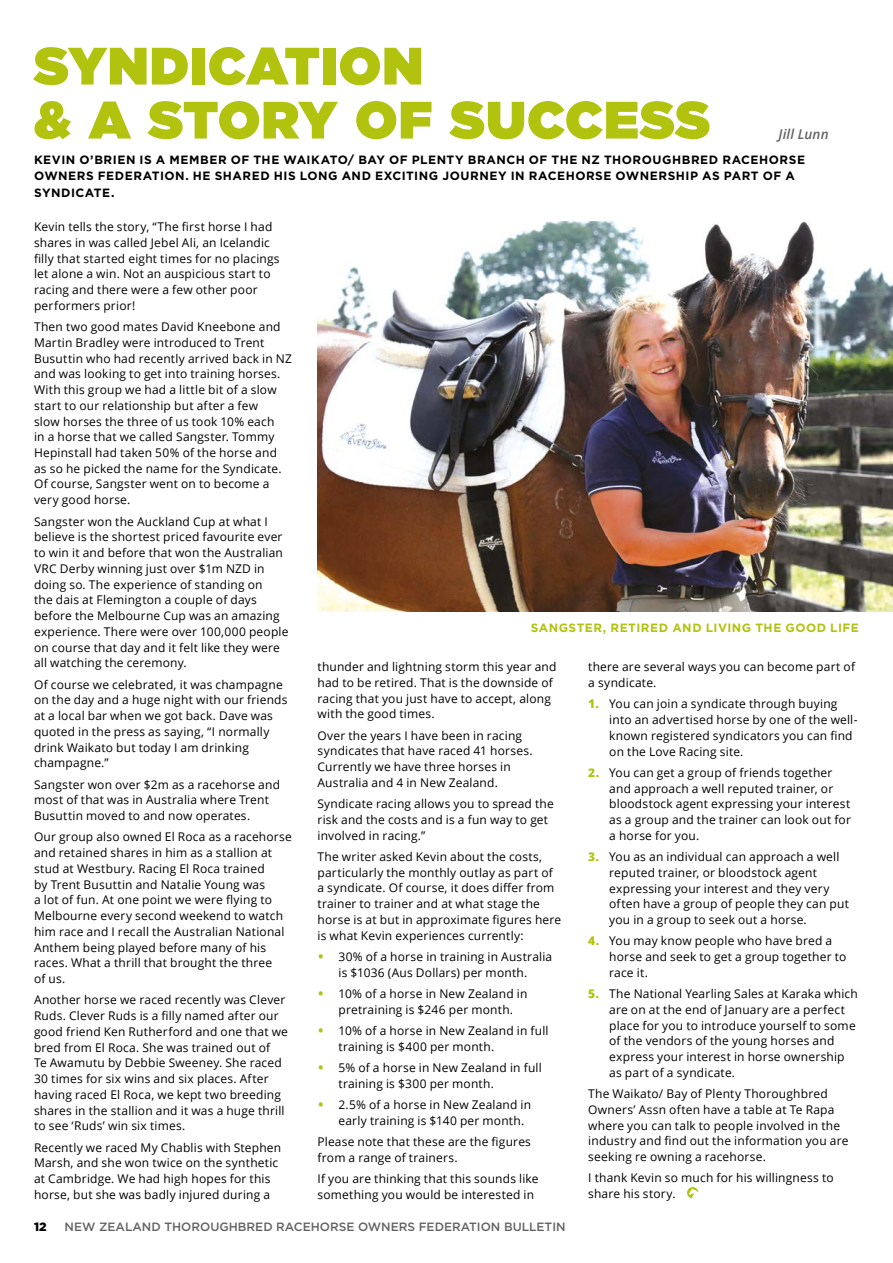
<style>
.page{position:relative;width:893px;height:1263px;background:#fff}
.page>*{position:absolute;margin:0;border:0;box-sizing:border-box;transform-origin:0 0}
.t1{font:900 52.5px/54px "Gotham";letter-spacing:.02em;color:#b1c30f}
.t2{font:italic 600 13.5px "Open Sans";letter-spacing:.015em;color:#646363}
.t3{font:12px/15.8px "Open Sans";letter-spacing:.015em;color:#000}
.t4{font:700 12px/16.5px "Gotham";letter-spacing:.045em;color:#000}
.t5{font:500 12px "Gotham";color:#646363}
.t6{font:700 12px "Gotham";letter-spacing:.04em;color:#b1c30f}
.t7{font:900 12px "Gotham";color:#000}
.s1{font-size:18px;color:#b1c30f}
.s2{font-weight:800;color:#b1c30f}
</style>
<div class="page">
<img style="left:317px;top:222px;width:576px;height:389px">
<svg style="left:687px;top:1187px;width:11px;height:11px"></svg>
<h1 class="t1" style="left:34px;top:38px;width:678px">SYNDICATION<br>&amp; A STORY OF SUCCESS</h1>
<p class="t2" style="left:778px;top:124px;width:52px">Jill Lunn</p>
<p class="t4" style="left:34px;top:151px;width:772px">KEVIN O’BRIEN IS A MEMBER OF THE WAIKATO/ BAY OF PLENTY BRANCH OF THE NZ THOROUGHBRED RACEHORSE<br>OWNERS FEDERATION. HE SHARED HIS LONG AND EXCITING JOURNEY IN RACEHORSE OWNERSHIP AS PART OF A<br>SYNDICATE.</p>
<p class="t3" style="left:34px;top:218px;width:247px">Kevin tells the story, “The first horse I had shares in was called Jebel Ali, an Icelandic filly that started eight times for no placings let alone a win. Not an auspicious start to racing and there were a few other poor performers prior!</p>
<p class="t3" style="left:34px;top:318px;width:259px">Then two good mates David Kneebone and Martin Bradley were introduced to Trent Busuttin who had recently arrived back in NZ and was looking to get into training horses.<br>With this group we had a little bit of a slow start to our relationship but after a few<br>slow horses the three of us took 10% each<br>in a horse that we called Sangster. Tommy Hepinstall had taken 50% of the horse and as so he picked the name for the Syndicate.<br>Of course, Sangster went on to become a very good horse.</p>
<p class="t3" style="left:34px;top:513px;width:256px">Sangster won the Auckland Cup at what I believe is the shortest priced favourite ever to win it and before that won the Australian VRC Derby winning just over $1m NZD in doing so. The experience of standing on<br>the dais at Flemington a couple of days before the Melbourne Cup was an amazing experience. There were over 100,000 people on course that day and it felt like they were all watching the ceremony.</p>
<p class="t3" style="left:34px;top:676px;width:255px">Of course we celebrated, it was champagne on the day and a huge night with our friends at a local bar when we got back. Dave was quoted in the press as saying, “I normally drink Waikato but today I am drinking champagne.”</p>
<p class="t3" style="left:34px;top:776px;width:248px">Sangster won over $2m as a racehorse and most of that was in Australia where Trent<br>Busuttin moved to and now operates.</p>
<p class="t3" style="left:34px;top:829px;width:259px">Our group also owned El Roca as a racehorse and retained shares in him as a stallion at stud at Westbury. Racing El Roca trained<br>by Trent Busuttin and Natalie Young was<br>a lot of fun. At one point we were flying to Melbourne every second weekend to watch him race and I recall the Australian National Anthem being played before many of his races. What a thrill that brought the three<br>of us.</p>
<p class="t3" style="left:34px;top:992px;width:255px">Another horse we raced recently was Clever Ruds. Clever Ruds is a filly named after our good friend Ken Rutherford and one that we bred from El Roca. She was trained out of<br>Te Awamutu by Debbie Sweeney. She raced 30 times for six wins and six places. After having raced El Roca, we kept two breeding shares in the stallion and it was a huge thrill to see ‘Ruds’ win six times.</p>
<p class="t3" style="left:34px;top:1139px;width:249px">Recently we raced My Chablis with Stephen Marsh, and she won twice on the synthetic at Cambridge. We had high hopes for this horse, but she was badly injured during a</p>
<p class="t6" style="left:531px;top:620px;width:330px">SANGSTER, RETIRED AND LIVING THE GOOD LIFE</p>
<p class="t3" style="left:317px;top:658px;width:241px">thunder and lightning storm this year and had to be retired. That is the downside of racing that you just have to accept, along with the good times.</p>
<p class="t3" style="left:317px;top:727px;width:217px">Over the years I have been in racing syndicates that have raced 41 horses.<br>Currently we have three horses in Australia and 4 in New Zealand.</p>
<p class="t3" style="left:317px;top:795px;width:238px">Syndicate racing allows you to spread the risk and the costs and is a fun way to get involved in racing.”</p>
<p class="t3" style="left:317px;top:848px;width:245px">The writer asked Kevin about the costs, particularly the monthly outlay as part of a syndicate. Of course, it does differ from trainer to trainer and at what stage the horse is at but in approximate figures here is what Kevin experiences currently:</p>
<p class="t3" style="left:317px;top:949px;width:236px;text-align:center"><span class="s1">•</span> 30% of a horse in training in Australia is $1036 (Aus Dollars) per month.</p>
<p class="t3" style="left:317px;top:986px;width:211px;text-align:center"><span class="s1">•</span> 10% of a horse in New Zealand in pretraining is $246 per month.</p>
<p class="t3" style="left:338px;top:1023px;width:212px;text-indent:-21px"><span class="s1">•</span> 10% of a horse in New Zealand in full training is $400 per month.</p>
<p class="t3" style="left:338px;top:1060px;width:205px;text-indent:-21px"><span class="s1">•</span> 5% of a horse in New Zealand in full training is $300 per month.</p>
<p class="t3" style="left:338px;top:1097px;width:194px;text-indent:-21px"><span class="s1">•</span> 2.5% of a horse in New Zealand in early training is $140 per month.</p>
<p class="t3" style="left:317px;top:1134px;width:215px">Please note that these are the figures from a range of trainers.</p>
<p class="t3" style="left:317px;top:1171px;width:223px">If you are thinking that this sounds like something you would be interested in</p>
<p class="t3" style="left:588px;top:659px;width:268px">there are several ways you can become part of a syndicate.</p>
<p class="t3" style="left:609px;top:696px;width:250px;text-indent:-21px"><span class="s2">1.</span> You can join a syndicate through buying into an advertised horse by one of the well&shy;known registered syndicators you can find on the Love Racing site.</p>
<p class="t3" style="left:609px;top:764px;width:243px;text-indent:-21px"><span class="s2">2.</span> You can get a group of friends together and approach a well reputed trainer, or bloodstock agent expressing your interest as a group and the trainer can look out for a horse for you.</p>
<p class="t3" style="left:609px;top:849px;width:241px;text-indent:-21px"><span class="s2">3.</span> You as an individual can approach a well reputed trainer, or bloodstock agent expressing your interest and they very often have a group of people they can put you in a group to seek out a horse.</p>
<p class="t3" style="left:609px;top:933px;width:239px;text-indent:-21px"><span class="s2">4.</span> You may know people who have bred a horse and seek to get a group together to race it.</p>
<p class="t3" style="left:609px;top:986px;width:250px;text-indent:-21px"><span class="s2">5.</span> The National Yearling Sales at Karaka which are on at the end of January are a perfect place for you to introduce yourself to some of the vendors of the young horses and express your interest in horse ownership as part of a syndicate.</p>
<p class="t3" style="left:588px;top:1086px;width:262px">The Waikato/ Bay of Plenty Thoroughbred Owners’ Assn often have a table at Te Rapa where you can talk to people involved in the industry and find out the information you are seeking re owning a racehorse.</p>
<p class="t3" style="left:588px;top:1170px;width:247px">I thank Kevin so much for his willingness to share his story.</p>
<p class="t7" style="left:34px;top:1218px;width:14px">12</p>
<p class="t5" style="left:65px;top:1218px;width:503px">NEW ZEALAND THOROUGHBRED RACEHORSE OWNERS FEDERATION BULLETIN</p>
</div>
